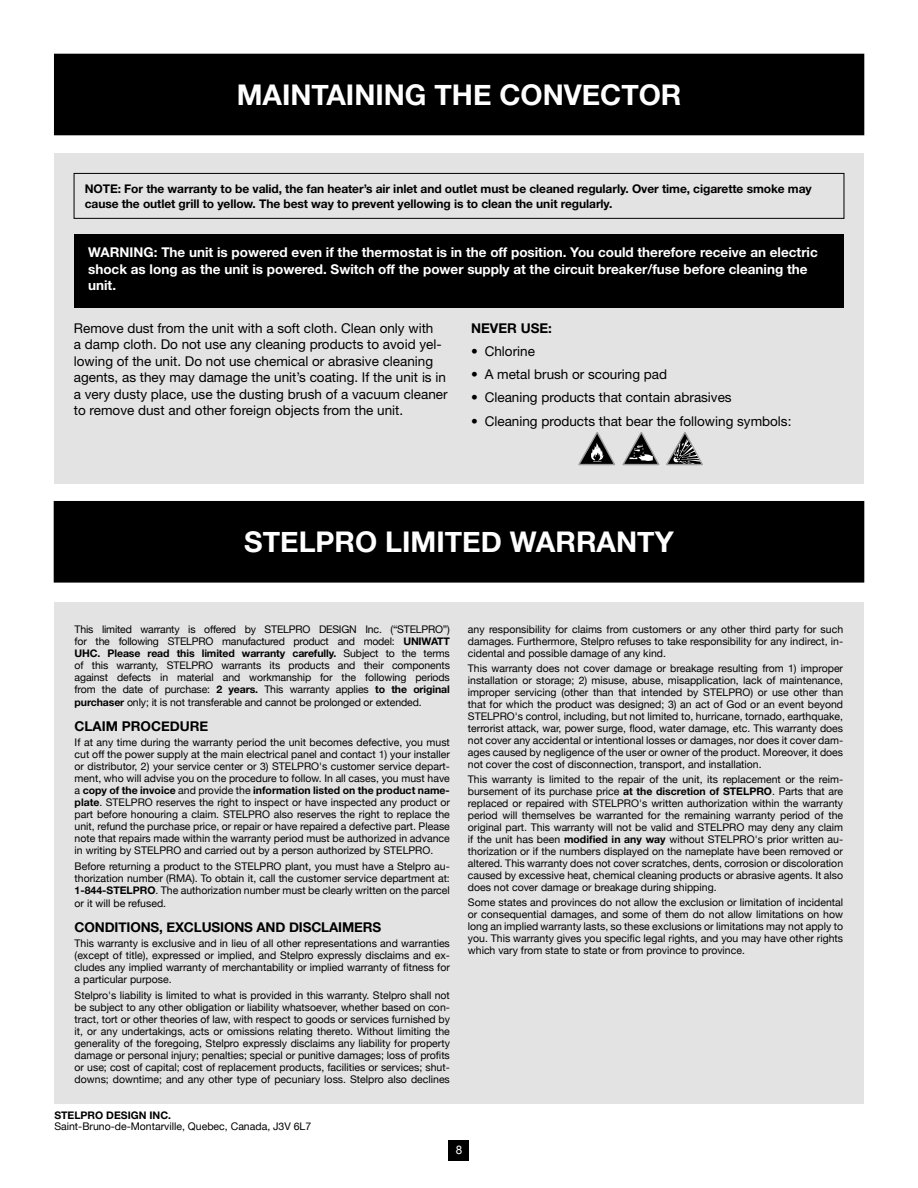
<style>
.page{position:relative;width:918px;height:1188px;background:#fff}
.page>*{position:absolute;margin:0;border:0;box-sizing:border-box;transform-origin:0 0}
.t1{font:700 28.5px "Helvetica Neue";color:#fff}
.t2{font:13.5px/16.5px "Helvetica Neue LT Std";color:#000}
.t3{font:700 13.5px/16.5px "Helvetica Neue LT Std";color:#fff}
.t4{font:700 13.5px "Helvetica Neue";letter-spacing:-.01em;color:#000}
.t5{font:700 13.5px "Helvetica Neue LT Std";color:#000}
.t6{font:700 12px/15px "Helvetica Neue LT Std";letter-spacing:-.005em;color:#000}
.t7{font:11.7px "Arial";color:#fff}
.t8{font:10.5px/12px "Helvetica Neue";color:#000;text-align:justify}
.t9{font:700 10.5px "Helvetica Neue LT Std";color:#000}
.t10{font:10.5px/12px "Helvetica Neue";letter-spacing:-.02em;color:#000}
.s1{font-family:"Helvetica Neue LT Std";font-weight:700}
.s2{font-family:"Helvetica Neue";font-weight:400}
</style>
<div class="page">
<div style="left:54px;top:153px;width:810px;height:331px;background:#e3e3e3"></div>
<div style="left:449px;top:1140px;width:20px;height:20px;background:#000"></div>
<div style="left:54px;top:54px;width:810px;height:81px;background:#000"></div>
<div style="left:74px;top:173px;width:770px;height:46px;border:1px solid #000"></div>
<div style="left:75px;top:234px;width:769px;height:73px;background:#000"></div>
<svg style="left:578px;top:432px;width:125px;height:34px"></svg>
<div style="left:54px;top:501px;width:810px;height:81px;background:#000"></div>
<div style="left:54px;top:602px;width:809px;height:502px;background:#e3e3e3"></div>
<h1 class="t1" style="left:237px;top:72px;width:446px">MAINTAINING THE CONVECTOR</h1>
<p class="t6" style="left:85px;top:181px;width:729px">NOTE: For the warranty to be valid, the fan heater’s air inlet and outlet must be cleaned regularly. Over time, cigarette smoke may cause the outlet grill to yellow. The best way to prevent yellowing is to clean the unit regularly.</p>
<p class="t3" style="left:88px;top:244px;width:731px">WARNING: The unit is powered even if the thermostat is in the off position. You could therefore receive an electric shock as long as the unit is powered. Switch off the power supply at the circuit breaker/fuse before cleaning the unit.</p>
<p class="t2" style="left:74px;top:320px;width:375px">Remove dust from the unit with a soft cloth. Clean only with<br>a damp cloth. Do not use any cleaning products to avoid yel&shy;lowing of the unit. Do not use chemical or abrasive cleaning agents, as they may damage the unit’s coating. If the unit is in a very dusty place, use the dusting brush of a vacuum cleaner to remove dust and other foreign objects from the unit.</p>
<p class="t5" style="left:471px;top:320px;width:82px">NEVER USE:</p>
<p class="t2" style="left:471px;top:343px;width:65px">• Chlorine</p>
<p class="t2" style="left:471px;top:366px;width:198px">• A metal brush or scouring pad</p>
<p class="t2" style="left:471px;top:389px;width:262px">• Cleaning products that contain abrasives</p>
<p class="t2" style="left:471px;top:412px;width:322px">• Cleaning products that bear the following symbols:</p>
<h1 class="t1" style="left:244px;top:519px;width:431px">STELPRO LIMITED WARRANTY</h1>
<p class="t10" style="left:75px;top:623px;width:377px">This limited warranty is offered by STELPRO DESIGN Inc. (“STELPRO”) for the following STELPRO manufactured product and model: <span class="s1">UNIWATT</span></p>
<p class="t9" style="left:75px;top:646px;width:377px">UHC. Please read this limited warranty carefully. <span class="s2">Subject to the terms</span></p>
<p class="t8" style="left:75px;top:659px;width:377px">of this warranty, STELPRO warrants its products and their components against defects in material and workmanship for the following periods from the date of purchase: <span class="s1">2 years.</span> This warranty applies <span class="s1">to the original</span></p>
<p class="t8" style="left:75px;top:697px;width:349px"><span class="s1">purchaser</span> only; it is not transferable and cannot be prolonged or extended.</p>
<p class="t4" style="left:75px;top:716px;width:135px">CLAIM PROCEDURE</p>
<p class="t8" style="left:75px;top:737px;width:377px">If at any time during the warranty period the unit becomes defective, you must cut off the power supply at the main electrical panel and contact 1) your installer or distributor, 2) your service center or 3) STELPRO's customer service depart&shy;ment, who will advise you on the procedure to follow. In all cases, you must have</p>
<p class="t9" style="left:75px;top:784px;width:377px"><span class="s2">a</span> copy of the invoice <span class="s2">and provide the</span> information listed on the product name-</p>
<p class="t8" style="left:75px;top:797px;width:377px"><span class="s1">plate</span>. STELPRO reserves the right to inspect or have inspected any product or part before honouring a claim. STELPRO also reserves the right to replace the unit, refund the purchase price, or repair or have repaired a defective part. Please note that repairs made within the warranty period must be authorized in advance in writing by STELPRO and carried out by a person authorized by STELPRO.</p>
<p class="t8" style="left:75px;top:860px;width:377px">Before returning a product to the STELPRO plant, you must have a Stelpro au&shy;thorization number (RMA). To obtain it, call the customer service department at:<br><span class="s1">1-844-STELPRO</span>. The authorization number must be clearly written on the parcel</p>
<p class="t8" style="left:75px;top:898px;width:93px">or it will be refused.</p>
<p class="t4" style="left:75px;top:917px;width:308px">CONDITIONS, EXCLUSIONS AND DISCLAIMERS</p>
<p class="t8" style="left:75px;top:938px;width:377px">This warranty is exclusive and in lieu of all other representations and warranties (except of title), expressed or implied, and Stelpro expressly disclaims and ex&shy;cludes any implied warranty of merchantability or implied warranty of fitness for a particular purpose.</p>
<p class="t8" style="left:75px;top:989px;width:377px">Stelpro's liability is limited to what is provided in this warranty. Stelpro shall not be subject to any other obligation or liability whatsoever, whether based on con&shy;tract, tort or other theories of law, with respect to goods or services furnished by it, or any undertakings, acts or omissions relating thereto. Without limiting the generality of the foregoing, Stelpro expressly disclaims any liability for property damage or personal injury; penalties; special or punitive damages; loss of profits or use; cost of capital; cost of replacement products, facilities or services; shut&shy;downs; downtime; and any other type of pecuniary loss. Stelpro also declines</p>
<p class="t9" style="left:54px;top:1109px;width:118px">STELPRO DESIGN INC.</p>
<p class="t8" style="left:54px;top:1121px;width:258px">Saint-Bruno-de-Montarville, Quebec, Canada, J3V 6L7</p>
<p class="t8" style="left:468px;top:623px;width:377px">any responsibility for claims from customers or any other third party for such damages. Furthermore, Stelpro refuses to take responsibility for any indirect, in&shy;cidental and possible damage of any kind.</p>
<p class="t8" style="left:468px;top:663px;width:377px">This warranty does not cover damage or breakage resulting from 1) improper installation or storage; 2) misuse, abuse, misapplication, lack of maintenance, improper servicing (other than that intended by STELPRO) or use other than that for which the product was designed; 3) an act of God or an event beyond STELPRO's control, including, but not limited to, hurricane, tornado, earthquake, terrorist attack, war, power surge, flood, water damage, etc. This warranty does not cover any accidental or intentional losses or damages, nor does it cover dam&shy;ages caused by negligence of the user or owner of the product. Moreover, it does not cover the cost of disconnection, transport, and installation.</p>
<p class="t8" style="left:468px;top:774px;width:377px">This warranty is limited to the repair of the unit, its replacement or the reim&shy;bursement of its purchase price <span class="s1">at the discretion of STELPRO</span>. Parts that are replaced or repaired with STELPRO's written authorization within the warranty period will themselves be warranted for the remaining warranty period of the original part. This warranty will not be valid and STELPRO may deny any claim if the unit has been <span class="s1">modified in any way</span> without STELPRO's prior written au&shy;thorization or if the numbers displayed on the nameplate have been removed or altered. This warranty does not cover scratches, dents, corrosion or discoloration caused by excessive heat, chemical cleaning products or abrasive agents. It also does not cover damage or breakage during shipping.</p>
<p class="t8" style="left:468px;top:897px;width:377px">Some states and provinces do not allow the exclusion or limitation of incidental or consequential damages, and some of them do not allow limitations on how long an implied warranty lasts, so these exclusions or limitations may not apply to you. This warranty gives you specific legal rights, and you may have other rights which vary from state to state or from province to province.</p>
<p class="t7" style="left:456px;top:1143px;width:8px">8</p>
</div>
